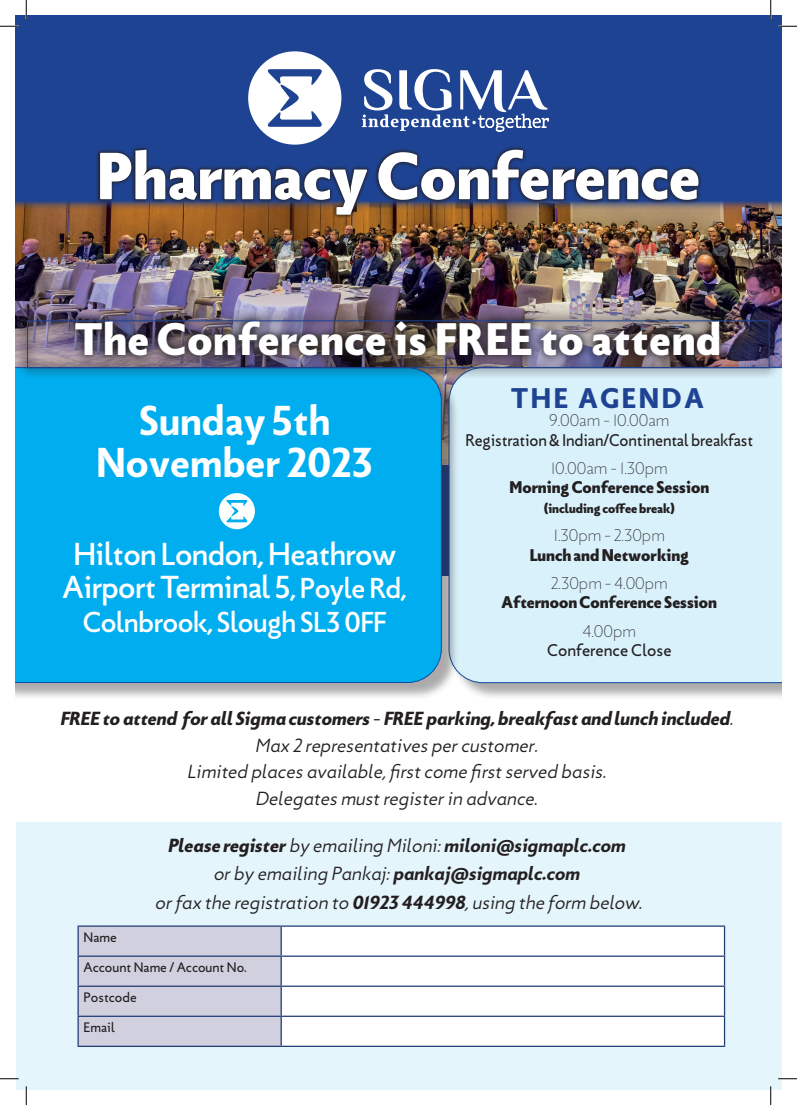
<style>
.page{position:relative;width:797px;height:1105px;background:#fff}
.page>*{position:absolute;margin:0;border:0;box-sizing:border-box;transform-origin:0 0}
.t1{font:800 61.88px "Picadilly";color:#fff}
.t2{font:800 42.38px "Picadilly";letter-spacing:.02em;color:#fff}
.t3{font:700 38.88px/42.4px "Picadilly";color:#fff;text-align:center}
.t4{font:500 29.62px/33.6px "Picadilly";letter-spacing:-.02em;color:#fff;text-align:center}
.t5{font:500 26.75px "Picadilly";letter-spacing:-.02em;color:#fff}
.t6{font:900 26.5px "Picadilly";letter-spacing:.1em;color:#1f4393}
.t7{font:italic 300 17.62px/26.5px "Picadilly";color:#231f20;text-align:center}
.t8{font:800 15.75px "Picadilly";color:#231f20}
.t9{font:100 15.75px "Picadilly";color:#231f20}
.t10{font:15.75px "Picadilly";letter-spacing:-.01em;color:#231f20}
.t11{font:12.75px "Picadilly";color:#231f20}
.t12{font:800 12.25px "Picadilly";color:#231f20}
.s1{font-size:26.75px}
.s2{font-weight:900}
.s3{font-weight:700}
</style>
<div class="page">
<img style="left:16px;top:210px;width:765px;height:158px">
<div style="left:16px;top:822px;width:765px;height:267px;background:#e5f5fc"></div>
<div style="left:451px;top:370px;width:330px;height:331px;background:#231f20;opacity:.38"></div>
<div style="left:460px;top:368px;width:321px;height:315px;background:#d9f1fb"></div>
<div style="left:16px;top:370px;width:444px;height:331px;background:#231f20;opacity:.38"></div>
<div style="left:16px;top:379px;width:425px;height:304px;background:#00aeef"></div>
<img style="left:16px;top:309px;width:764px;height:70px">
<div style="left:27px;top:321px;width:742px;height:47px;border:1px solid #1f4393"></div>
<div style="left:16px;top:16px;width:765px;height:194px;background:#1f4393"></div>
<svg style="left:248px;top:51px;width:93px;height:94px"></svg>
<svg style="left:362px;top:69px;width:186px;height:63px"></svg>
<div style="left:79px;top:927px;width:201px;height:119px;background:#d1d0df"></div>
<div style="left:282px;top:927px;width:442px;height:119px;background:#fff"></div>
<hr style="left:77px;top:925px;width:204px;height:2px;background:#213b74">
<hr style="left:77px;top:927px;width:2px;height:28px;background:#213b74">
<hr style="left:281px;top:925px;width:444px;height:2px;background:#213b74">
<hr style="left:280px;top:927px;width:2px;height:28px;background:#213b74">
<hr style="left:77px;top:955px;width:204px;height:2px;background:#213b74">
<hr style="left:77px;top:957px;width:2px;height:28px;background:#213b74">
<hr style="left:281px;top:955px;width:444px;height:2px;background:#213b74">
<hr style="left:280px;top:957px;width:2px;height:28px;background:#213b74">
<hr style="left:77px;top:985px;width:204px;height:2px;background:#213b74">
<hr style="left:77px;top:987px;width:2px;height:29px;background:#213b74">
<hr style="left:281px;top:985px;width:444px;height:2px;background:#213b74">
<hr style="left:280px;top:987px;width:2px;height:29px;background:#213b74">
<hr style="left:77px;top:1016px;width:204px;height:1px;background:#213b74">
<hr style="left:77px;top:1017px;width:2px;height:29px;background:#213b74">
<hr style="left:281px;top:1016px;width:444px;height:1px;background:#213b74">
<hr style="left:280px;top:1017px;width:2px;height:29px;background:#213b74">
<svg style="left:724px;top:927px;width:1px;height:119px"></svg>
<hr style="left:77px;top:1046px;width:204px;height:1px;background:#213b74">
<hr style="left:281px;top:1046px;width:444px;height:1px;background:#213b74">
<svg style="left:219px;top:493px;width:36px;height:36px"></svg>
<svg style="left:95px;top:146px;width:607px;height:73px"></svg>
<svg style="left:0;top:25px;width:19px;height:2px"></svg>
<svg style="left:778px;top:25px;width:19px;height:2px"></svg>
<svg style="left:0;top:1078px;width:19px;height:1px"></svg>
<svg style="left:778px;top:1078px;width:19px;height:1px"></svg>
<svg style="left:25px;top:0;width:2px;height:19px"></svg>
<svg style="left:25px;top:1086px;width:2px;height:19px"></svg>
<svg style="left:770px;top:0;width:1px;height:19px"></svg>
<svg style="left:770px;top:1086px;width:1px;height:19px"></svg>
<h1 class="t1" style="left:97px;top:134px;width:605px">Pharmacy Conference</h1>
<h2 class="t2" style="left:75px;top:310px;width:647px">The Conference is FREE to attend</h2>
<h3 class="t3" style="left:96px;top:398px;width:279px">Sunday 5th<br>November 2023</h3>
<h3 class="t4" style="left:63px;top:536px;width:346px">Hilton London, Heathrow<br>Airport Terminal 5<span class="s1">, Poyle Rd,</span></h3>
<h3 class="t5" style="left:83px;top:604px;width:305px">Colnbrook, Slough SL3 0FF</h3>
<h3 class="t6" style="left:511px;top:380px;width:194px">THE AGENDA</h3>
<p class="t9" style="left:549px;top:411px;width:122px">9.00am - 10.00am</p>
<p class="t10" style="left:465px;top:430px;width:289px">Registration &amp; Indian/Continental breakfast</p>
<p class="t9" style="left:551px;top:459px;width:118px">10.00am - 1.30pm</p>
<p class="t8" style="left:509px;top:477px;width:201px">Morning Conference Session</p>
<p class="t12" style="left:544px;top:500px;width:133px">(including coffee break)</p>
<p class="t9" style="left:554px;top:526px;width:113px">1.30pm - 2.30pm</p>
<p class="t8" style="left:529px;top:544px;width:161px">Lunch and Networking</p>
<p class="t9" style="left:551px;top:573px;width:118px">2.30pm - 4.00pm</p>
<p class="t8" style="left:501px;top:591px;width:217px">Afternoon Conference Session</p>
<p class="t9" style="left:582px;top:621px;width:55px">4.00pm</p>
<p class="t10" style="left:547px;top:640px;width:126px">Conference Close</p>
<p class="t7" style="left:62px;top:706px;width:674px"><span class="s2">FREE to attend for all Sigma customers</span> - <span class="s2">FREE parking, breakfast and lunch included</span>.<br>Max 2 representatives per customer.<br>Limited places available, first come first served basis.<br>Delegates must register in advance.</p>
<p class="t7" style="left:157px;top:832px;width:488px;line-height:28.2px"><span class="s2">Please register</span> by emailing Miloni: <span class="s3">miloni@sigmaplc.com<br></span>or by emailing Pankaj: <span class="s3">pankaj@sigmaplc.com<br></span>or fax the registration to <span class="s3">01923 444998</span>, using the form below.</p>
<p class="t11" style="left:84px;top:929px;width:35px">Name</p>
<p class="t11" style="left:84px;top:959px;width:165px">Account Name / Account No.</p>
<p class="t11" style="left:84px;top:989px;width:55px">Postcode</p>
<p class="t11" style="left:84px;top:1019px;width:33px">Email</p>
</div>
